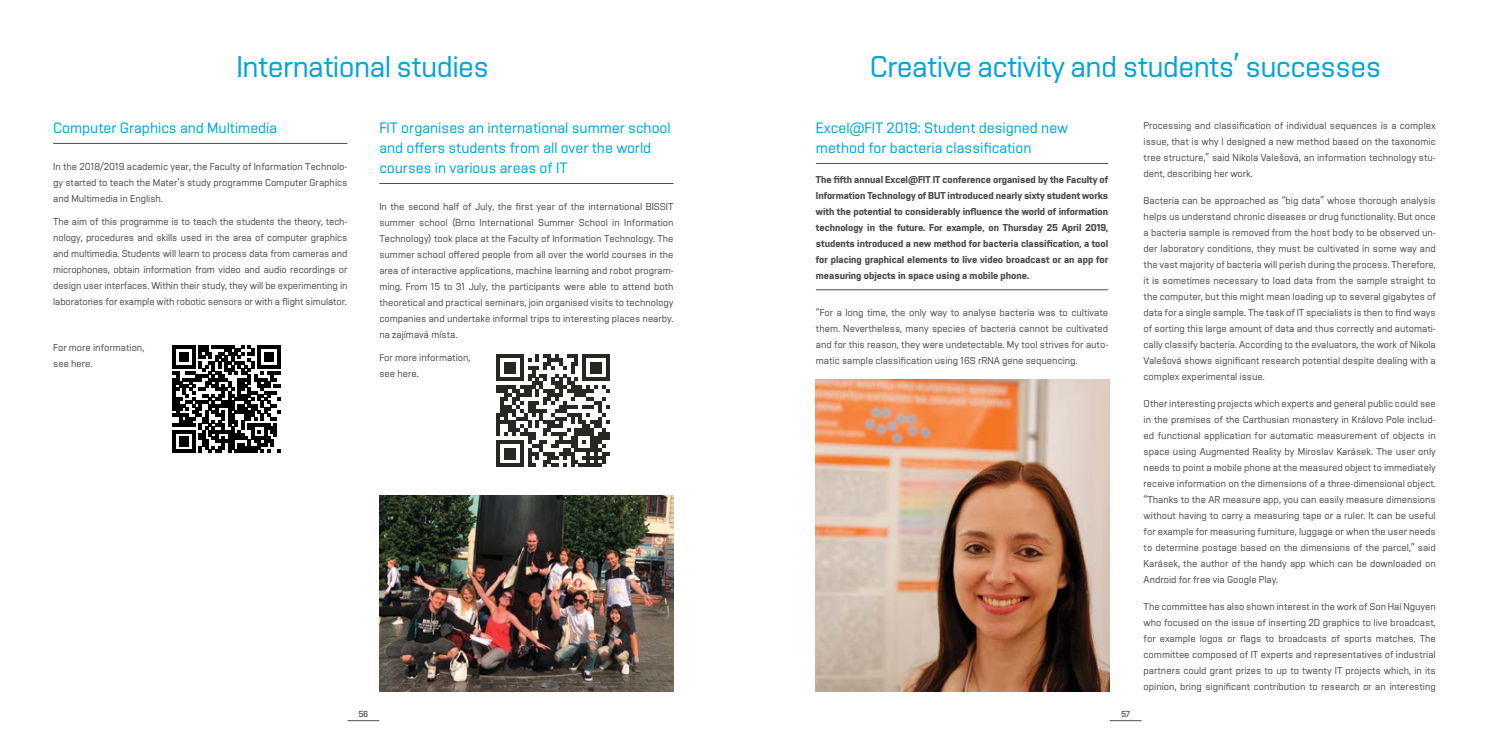
<style>
.page{position:relative;width:1489px;height:745px;background:#fff}
.page>*{position:absolute;margin:0;border:0;box-sizing:border-box;transform-origin:0 0}
.t1{font:30px "Vafle Light VUT";letter-spacing:-.02em;color:#00a5d8}
.t2{font:15px/20px "Vafle Light VUT";color:#00a5d8}
.t3{font:10px/16px "Vafle Light VUT";color:#4d4d4f;text-align:justify}
.t4{font:700 10px/16px "Vafle VUT";color:#4d4d4f;text-align:justify}
.t5{font:8.75px "Vafle VUT";color:#606163}
</style>
<div class="page">
<hr style="left:347px;top:720px;width:32px;height:1px;background:#4d4d4f">
<hr style="left:1109px;top:720px;width:32px;height:1px;background:#4d4d4f">
<hr style="left:53px;top:143px;width:294px;height:1px;background:#4d4d4f">
<hr style="left:815px;top:163px;width:293px;height:1px;background:#4d4d4f">
<hr style="left:815px;top:289px;width:293px;height:1px;background:#4d4d4f">
<hr style="left:379px;top:183px;width:294px;height:1px;background:#4d4d4f">
<svg style="left:173px;top:345px;width:107px;height:107px"></svg>
<svg style="left:496px;top:354px;width:113px;height:113px"></svg>
<img style="left:379px;top:495px;width:294px;height:196px">
<img style="left:815px;top:379px;width:294px;height:312px">
<h1 class="t1" style="left:236px;top:49px;width:254px">International studies</h1>
<h1 class="t1" style="left:869px;top:49px;width:513px">Creative activity and students’ successes</h1>
<h2 class="t2" style="left:53px;top:117px;width:226px">Computer Graphics and Multimedia</h2>
<p class="t3" style="left:53px;top:158px;width:296px">In the 2018/2019 academic year, the Faculty of Information Technolo&shy;gy started to teach the Mater’s study programme Computer Graphics and Multimedia in English.</p>
<p class="t3" style="left:53px;top:213px;width:296px">The aim of this programme is to teach the students the theory, tech&shy;nology, procedures and skills used in the area of computer graphics and multimedia. Students will learn to process data from cameras and microphones, obtain information from video and audio recordings or design user interfaces. Within their study, they will be experimenting in laboratories for example with robotic sensors or with a flight simulator.</p>
<p class="t3" style="left:53px;top:339px;width:93px">For more information, see here.</p>
<h2 class="t2" style="left:379px;top:117px;width:293px">FIT organises an international summer school and offers students from all over the world courses in various areas of IT</h2>
<p class="t3" style="left:379px;top:198px;width:296px">In the second half of July, the first year of the international BISSIT summer school (Brno International Summer School in Information Technology) took place at the Faculty of Information Technology. The summer school offered people from all over the world courses in the area of interactive applications, machine learning and robot program&shy;ming. From 15 to 31 July, the participants were able to attend both theoretical and practical seminars, join organised visits to technology companies and undertake informal trips to interesting places nearby. na zajímavá místa.</p>
<p class="t3" style="left:379px;top:349px;width:93px">For more information, see here.</p>
<h2 class="t2" style="left:815px;top:117px;width:254px">Excel@FIT 2019: Student designed new method for bacteria classification</h2>
<p class="t4" style="left:815px;top:171px;width:294px">The fifth annual Excel@FIT IT conference organised by the Faculty of Information Technology of BUT introduced nearly sixty student works with the potential to considerably influence the world of information technology in the future. For example, on Thursday 25 April 2019, students introduced a new method for bacteria classification, a tool for placing graphical elements to live video broadcast or an app for measuring objects in space using a mobile phone.</p>
<p class="t3" style="left:815px;top:304px;width:294px">“For a long time, the only way to analyse bacteria was to cultivate them. Nevertheless, many species of bacteria cannot be cultivated and for this reason, they were undetectable. My tool strives for auto&shy;matic sample classification using 16S rRNA gene sequencing.</p>
<p class="t5" style="left:358px;top:708px;width:11px">56</p>
<p class="t5" style="left:1120px;top:708px;width:11px">57</p>
<p class="t3" style="left:1143px;top:117px;width:294px">Processing and classification of individual sequences is a complex issue, that is why I designed a new method based on the taxonomic tree structure,” said Nikola Valešová, an information technology stu&shy;dent, describing her work.</p>
<p class="t3" style="left:1143px;top:192px;width:294px">Bacteria can be approached as “big data” whose thorough analysis helps us understand chronic diseases or drug functionality. But once a bacteria sample is removed from the host body to be observed un&shy;der laboratory conditions, they must be cultivated in some way and the vast majority of bacteria will perish during the process. Therefore, it is sometimes necessary to load data from the sample straight to the computer, but this might mean loading up to several gigabytes of data for a single sample. The task of IT specialists is then to find ways of sorting this large amount of data and thus correctly and automati&shy;cally classify bacteria. According to the evaluators, the work of Nikola Valešová shows significant research potential despite dealing with a complex experimental issue.</p>
<p class="t3" style="left:1143px;top:395px;width:294px">Other interesting projects which experts and general public could see in the premises of the Carthusian monastery in Královo Pole includ&shy;ed functional application for automatic measurement of objects in space using Augmented Reality by Miroslav Karásek. The user only needs to point a mobile phone at the measured object to immediately receive information on the dimensions of a three-dimensional object. “Thanks to the AR measure app, you can easily measure dimensions without having to carry a measuring tape or a ruler. It can be useful for example for measuring furniture, luggage or when the user needs to determine postage based on the dimensions of the parcel,” said Karásek, the author of the handy app which can be downloaded on Android for free via Google Play.</p>
<p class="t3" style="left:1143px;top:598px;width:294px">The committee has also shown interest in the work of Son Hai Nguyen who focused on the issue of inserting 2D graphics to live broadcast, for example logos or flags to broadcasts of sports matches. The committee composed of IT experts and representatives of industrial partners could grant prizes to up to twenty IT projects which, in its opinion, bring significant contribution to research or an interesting</p>
</div>
